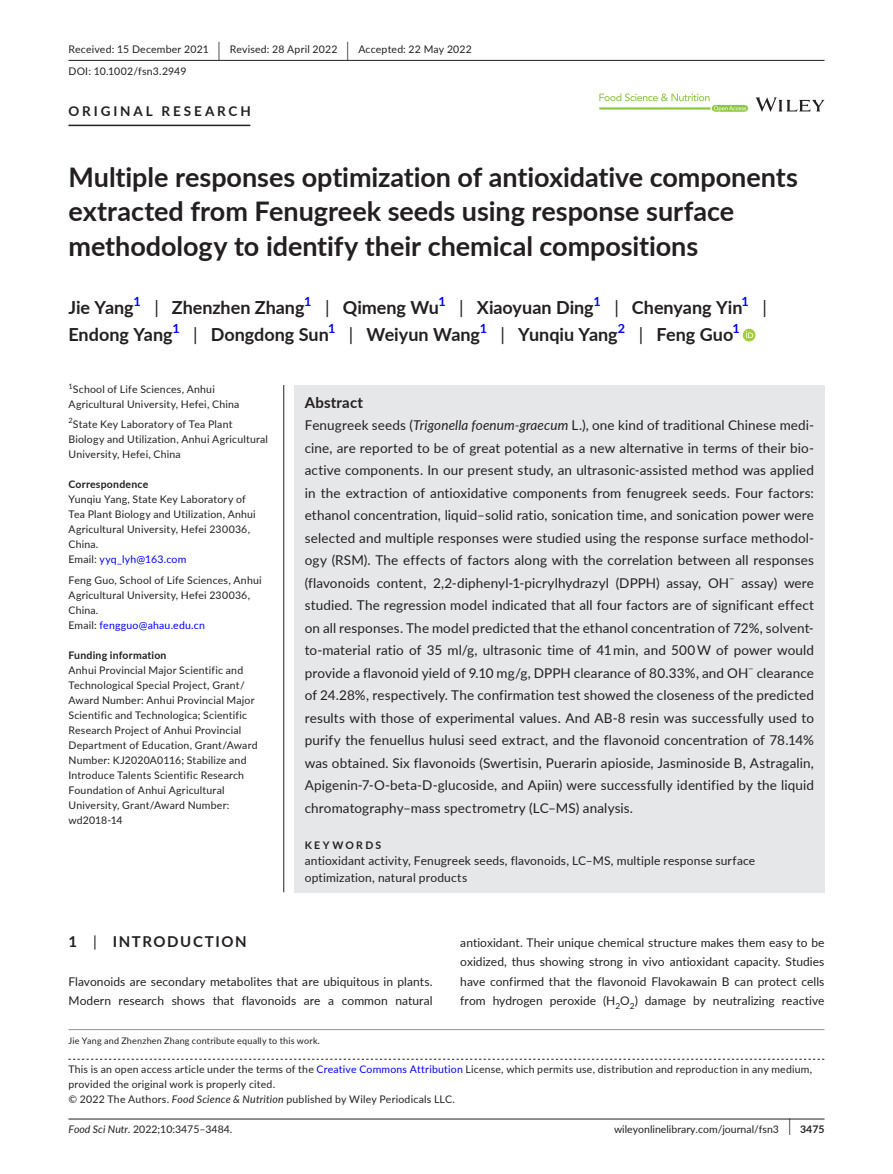
<style>
.page{position:relative;width:893px;height:1174px;background:#fff}
.page>*{position:absolute;margin:0;border:0;box-sizing:border-box;transform-origin:0 0}
.t1{font:700 27px/34.5px "Lato";color:#231f20}
.t2{font:700 18px "Lato";color:#231f20}
.t3{font:18px "Lato";color:#231f20}
.t4{font:700 15px "Lato";letter-spacing:.1em;color:#231f20}
.t5{font:700 15px "Lato";letter-spacing:.015em;color:#231f20}
.t6{font:13.5px/22.5px "Lato";letter-spacing:.01em;color:#231f20;text-align:justify}
.t7{font:700 13.5px "Lato";letter-spacing:.215em;color:#231f20}
.t8{font:700 12.6px "Lato";color:#00f}
.t9{font:12px/19.5px "Lato";letter-spacing:.005em;color:#231f20}
.t10{font:10.5px/15px "Lato";letter-spacing:.02em;color:#231f20}
.t11{font:10.5px "Lato";color:#231f20}
.t12{font:700 10.5px "Lato";letter-spacing:.02em;color:#231f20}
.t13{font:700 10.5px "Lato";letter-spacing:.22em;color:#231f20}
.t14{font:9.45px "Lato";color:#231f20}
.t15{font:9px "Lato";letter-spacing:.025em;color:#231f20}
.t16{font:7.35px "Lato";color:#231f20}
.s1{font-size:19.65px}
.s2{font-weight:400}
.s3{color:#00f}
.s4{font-style:italic}
.s5{font-size:17.4px}
.s6{font-weight:700}
</style>
<div class="page">
<hr style="left:68px;top:1118px;width:756px;height:1px;background:#231f20">
<svg style="left:756px;top:97px;width:68px;height:15px"></svg>
<svg style="left:599px;top:93px;width:149px;height:19px"></svg>
<hr style="left:68px;top:60px;width:756px;height:1px;background:#231f20">
<hr style="left:68px;top:125px;width:182px;height:1px;background:#231f20">
<div style="left:743px;top:329px;width:12px;height:12px;background:#a5cd39;border-radius:50%"></div>
<svg style="left:746px;top:331px;width:7px;height:7px"></svg>
<svg style="left:68px;top:1058px;width:756px;height:1px"></svg>
<hr style="left:68px;top:1029px;width:756px;height:1px;background:#939598">
<div style="left:294px;top:385px;width:530px;height:507px;background:#e6e7e9"></div>
<hr style="left:283px;top:385px;width:1px;height:507px;background:#231f20">
<p class="t10" style="left:68px;top:38px;width:405px;line-height:21.8px">Received: 15 December 2021 <span class="s1">|</span> Revised: 28 April 2022 <span class="s1">|</span> Accepted: 22 May 2022<br>DOI: 10.1002/fsn3.2949</p>
<p class="t7" style="left:68px;top:101px;width:184px">ORIGINAL RESEARCH</p>
<h1 class="t1" style="left:68px;top:159px;width:731px">Multiple responses optimization of antioxidative components extracted from Fenugreek seeds using response surface methodology to identify their chemical compositions</h1>
<h2 class="t2" style="left:68px;top:295px;width:67px">Jie Yang</h2>
<p class="t8" style="left:134px;top:292px;width:9px">1</p>
<h2 class="t2" style="left:154px;top:295px;width:152px"><span class="s2">|</span> Zhenzhen Zhang</h2>
<p class="t8" style="left:304px;top:292px;width:9px">1</p>
<h2 class="t2" style="left:325px;top:295px;width:115px"><span class="s2">|</span> Qimeng Wu</h2>
<p class="t8" style="left:438px;top:292px;width:9px">1</p>
<h2 class="t2" style="left:459px;top:295px;width:136px"><span class="s2">|</span> Xiaoyuan Ding</h2>
<p class="t8" style="left:594px;top:292px;width:9px">1</p>
<h2 class="t2" style="left:614px;top:295px;width:130px"><span class="s2">|</span> Chenyang Yin</h2>
<p class="t8" style="left:742px;top:292px;width:9px">1</p>
<h2 class="t3" style="left:762px;top:295px;width:6px">|</h2>
<h2 class="t2" style="left:68px;top:322px;width:106px">Endong Yang</h2>
<p class="t8" style="left:172px;top:319px;width:9px">1</p>
<h2 class="t2" style="left:193px;top:322px;width:137px"><span class="s2">|</span> Dongdong Sun</h2>
<p class="t8" style="left:328px;top:319px;width:9px">1</p>
<h2 class="t2" style="left:349px;top:322px;width:133px"><span class="s2">|</span> Weiyun Wang</h2>
<p class="t8" style="left:480px;top:319px;width:9px">1</p>
<h2 class="t2" style="left:501px;top:322px;width:119px"><span class="s2">|</span> Yunqiu Yang</h2>
<p class="t8" style="left:618px;top:319px;width:9px">2</p>
<h2 class="t2" style="left:639px;top:322px;width:96px"><span class="s2">|</span> Feng Guo</h2>
<p class="t8" style="left:732px;top:319px;width:9px">1</p>
<p class="t16" style="left:68px;top:381px;width:6px">1</p>
<p class="t10" style="left:68px;top:382px;width:172px;text-indent:4px">School of Life Sciences, Anhui<br>Agricultural University, Hefei, China</p>
<p class="t10" style="left:68px;top:416px;width:201px"><sup>2</sup>State Key Laboratory of Tea Plant<br>Biology and Utilization, Anhui Agricultural<br>University, Hefei, China</p>
<p class="t12" style="left:68px;top:476px;width:81px">Correspondence</p>
<p class="t10" style="left:68px;top:491px;width:189px">Yunqiu Yang, State Key Laboratory of<br>Tea Plant Biology and Utilization, Anhui<br>Agricultural University, Hefei 230036,<br>China.<br>Email: <span class="s3">yyq_lyh@163.com</span></p>
<p class="t10" style="left:68px;top:572px;width:195px">Feng Guo, School of Life Sciences, Anhui<br>Agricultural University, Hefei 230036,<br>China.<br>Email: <span class="s3">fengguo@ahau.edu.cn</span></p>
<p class="t12" style="left:68px;top:647px;width:100px">Funding information</p>
<p class="t10" style="left:68px;top:662px;width:191px">Anhui Provincial Major Scientific and Technological Special Project, Grant/ Award Number: Anhui Provincial Major Scientific and Technologica; Scientific Research Project of Anhui Provincial Department of Education, Grant/Award Number: KJ2020A0116; Stabilize and Introduce Talents Scientific Research Foundation of Anhui Agricultural University, Grant/Award Number: wd2018-14</p>
<p class="t5" style="left:305px;top:391px;width:60px">Abstract</p>
<p class="t6" style="left:305px;top:413px;width:511px">Fenugreek seeds (<span class="s4">Trigonella foenum-graecum</span> L.), one kind of traditional Chinese medi&shy;cine, are reported to be of great potential as a new alternative in terms of their bio&shy;active components. In our present study, an ultrasonic-assisted method was applied in the extraction of antioxidative components from fenugreek seeds. Four factors: ethanol concentration, liquid–solid ratio, sonication time, and sonication power were selected and multiple responses were studied using the response surface methodol&shy;ogy (RSM). The effects of factors along with the correlation between all responses (flavonoids content, 2,2-diphenyl-1-picrylhydrazyl (DPPH) assay, OH</p>
<p class="t6" style="left:305px;top:571px;width:511px;text-indent:437px">assay) were studied. The regression model indicated that all four factors are of significant effect on all responses. The model predicted that the ethanol concentration of 72%, solvent&shy;to-material ratio of 35 ml/g, ultrasonic time of 41 min, and 500 W of power would provide a flavonoid yield of 9.10 mg/g, DPPH clearance of 80.33%, and OH</p>
<p class="t14" style="left:729px;top:571px;width:7px">−</p>
<p class="t6" style="left:305px;top:661px;width:511px;text-indent:452px">clearance of 24.28%, respectively. The confirmation test showed the closeness of the predicted results with those of experimental values. And AB-8 resin was successfully used to purify the fenuellus hulusi seed extract, and the flavonoid concentration of 78.14% was obtained. Six flavonoids (Swertisin, Puerarin apioside, Jasminoside B, Astragalin, Apigenin-7-O-beta-D-glucoside, and Apiin) were successfully identified by the liquid chromatography–mass spectrometry (LC–MS) analysis.</p>
<p class="t13" style="left:305px;top:837px;width:78px">KEYWORDS</p>
<p class="t9" style="left:305px;top:852px;width:452px;line-height:16.5px">antioxidant activity, Fenugreek seeds, flavonoids, LC–MS, multiple response surface optimization, natural products</p>
<p class="t14" style="left:748px;top:661px;width:7px">−</p>
<p class="t4" style="left:68px;top:930px;width:180px">1 <span class="s2">|</span> INTRODUCTION</p>
<p class="t9" style="left:68px;top:971px;width:366px">Flavonoids are secondary metabolites that are ubiquitous in plants.<br>Modern research shows that flavonoids are a common natural</p>
<p class="t15" style="left:68px;top:1033px;width:253px">Jie Yang and Zhenzhen Zhang contribute equally to this work.</p>
<p class="t9" style="left:460px;top:932px;width:366px;text-align:justify">antioxidant. Their unique chemical structure makes them easy to be oxidized, thus showing strong in vivo antioxidant capacity. Studies have confirmed that the flavonoid Flavokawain B can protect cells from hydrogen peroxide (H<sub>2</sub>O<sub>2</sub>) damage by neutralizing reactive</p>
<p class="t10" style="left:68px;top:1061px;width:745px">This is an open access article under the terms of the <span class="s3">Creative Commons Attribution</span> License, which permits use, distribution and reproduction in any medium, provided the original work is properly cited.<br>© 2022 The Authors. <span class="s4">Food Science &amp; Nutrition</span> published by Wiley Periodicals LLC.</p>
<p class="t11" style="left:68px;top:1121px;width:165px"><span class="s4">Food Sci Nutr.</span> 2022;10:3475–3484.</p>
<p class="t11" style="left:614px;top:1121px;width:212px">wileyonlinelibrary.com/journal/fsn3 <span class="s5">|</span> <span class="s6">3475</span></p>
</div>
